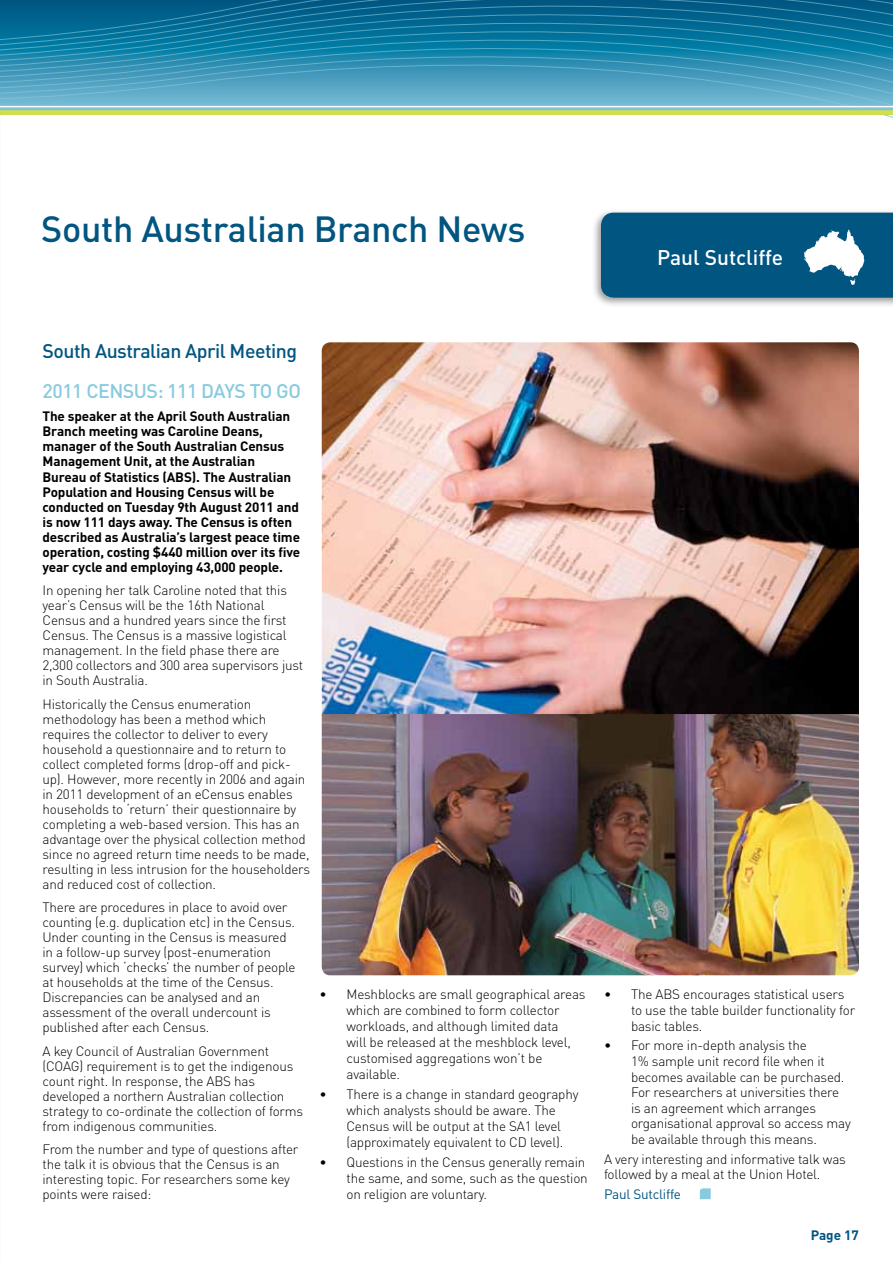
<style>
.page{position:relative;width:893px;height:1263px;background:#fff}
.page>*{position:absolute;margin:0;border:0;box-sizing:border-box;transform-origin:0 0}
.t1{font:500 36px "DIN";letter-spacing:-.01em;color:#005581}
.t2{font:500 21px "DIN";color:#fff}
.t3{font:500 19.5px "DIN";letter-spacing:-.025em;color:#005581}
.t4{font:500 19.5px "DIN";letter-spacing:-.025em;color:#88cbdf}
.t5{font:300 13.5px/15px "DIN";letter-spacing:-.015em;color:#000}
.t6{font:700 13.5px/15px "DIN";letter-spacing:-.01em;color:#000}
.t7{font:13.5px "DIN";letter-spacing:-.015em;color:#005581}
.t8{font:700 13.5px "DIN";color:#005581}
</style>
<div class="page">
<div style="left:591px;top:208px;width:302px;height:100px;background:#000;opacity:.4"></div>
<svg style="left:601px;top:234px;width:292px;height:64px;background:#18658c"></svg>
<svg style="left:0;top:0;width:893px;height:234px"></svg>
<hr style="left:0;top:106px;width:893px;height:1px;background:#fff">
<div style="left:0;top:110px;width:893px;height:5px;background:#d6e03d"></div>
<svg style="left:700px;top:1188px;width:11px;height:11px"></svg>
<img style="left:322px;top:342px;width:537px;height:372px">
<img style="left:322px;top:714px;width:537px;height:261px">
<h1 class="t1" style="left:41px;top:206px;width:486px">South Australian B ranch N ews</h1>
<h2 class="t2" style="left:657px;top:243px;width:128px">Paul Sutcliffe</h2>
<h3 class="t3" style="left:43px;top:338px;width:256px">South Australian April Meeting</h3>
<h3 class="t4" style="left:43px;top:378px;width:260px">2011 Census: 111 day s to go</h3>
<p class="t6" style="left:43px;top:408px;width:259px">The speaker at the April South Australian Branch meeting was Caroline Deans, manager of the South Australian Census Management Unit, at the Australian Bureau of Statistics (ABS). The Australian Population and Housing Census will be conducted on Tuesday 9th August 2011 and is now 111 days away. The Census is often described as Australia’s largest peace time operation, costing $440 million over its five year cycle and employing 43,000 people.</p>
<p class="t5" style="left:43px;top:582px;width:262px">In opening her talk Caroline noted that this year’s Census will be the 16th National Census and a hundred years since the first Census. The Census is a massive logistical management. In the field phase there are 2,300 collectors and 300 area supervisors just in South Australia.</p>
<p class="t5" style="left:43px;top:696px;width:269px">Historically the Census enumeration methodology has been a method which requires the collector to deliver to every household a questionnaire and to return to collect completed forms (drop-off and pick&shy;up). However, more recently in 2006 and again in 2011 development of an eCensus enables households to ‘return’ their questionnaire by completing a web-based version. This has an advantage over the physical collection method since no agreed return time needs to be made, resulting in less intrusion for the householders and reduced cost of collection.</p>
<p class="t5" style="left:43px;top:899px;width:255px">There are procedures in place to avoid over counting (e.g. duplication etc) in the Census.<br>Under counting in the Census is measured in a follow-up survey (post-enumeration survey) which ‘checks’ the number of people at households at the time of the Census.<br>Discrepancies can be analysed and an assessment of the overall undercount is published after each Census.</p>
<p class="t5" style="left:43px;top:1043px;width:262px">A key Council of Australian Government (COAG) requirement is to get the indigenous count right. In response, the ABS has developed a northern Australian collection strategy to co-ordinate the collection of forms from indigenous communities.</p>
<p class="t5" style="left:43px;top:1141px;width:257px">From the number and type of questions after the talk it is obvious that the Census is an interesting topic. For researchers some key points were raised:</p>
<p class="t5" style="left:346px;top:986px;width:241px;line-height:15.9px;text-indent:-27px">• Meshblocks are small geographical areas which are combined to form collector workloads, and although limited data<br>will be released at the meshblock level, customised aggregations won’t be available.</p>
<p class="t5" style="left:346px;top:1086px;width:233px;line-height:15.9px;text-indent:-27px">• There is a change in standard geography which analysts should be aware. The Census will be output at the SA1 level (approximately equivalent to CD level).</p>
<p class="t5" style="left:346px;top:1154px;width:243px;line-height:15.9px;text-indent:-27px">• Questions in the Census generally remain the same, and some, such as the question on religion are voluntary.</p>
<p class="t5" style="left:631px;top:987px;width:226px;line-height:15.6px;text-indent:-27px">• The ABS encourages statistical users to use the table builder functionality for basic tables.</p>
<p class="t5" style="left:631px;top:1038px;width:221px;line-height:15.6px;text-indent:-27px">• For more in-depth analysis the<br>1% sample unit record file when it becomes available can be purchased.<br>For researchers at universities there is an agreement which arranges organisational approval so access may be available through this means.</p>
<p class="t5" style="left:604px;top:1151px;width:243px;line-height:15.6px">A very interesting and informative talk was followed by a meal at the Union Hotel.</p>
<p class="t7" style="left:604px;top:1186px;width:79px">Paul Sutcliffe</p>
<p class="t8" style="left:811px;top:1226px;width:50px">Page 17</p>
</div>
